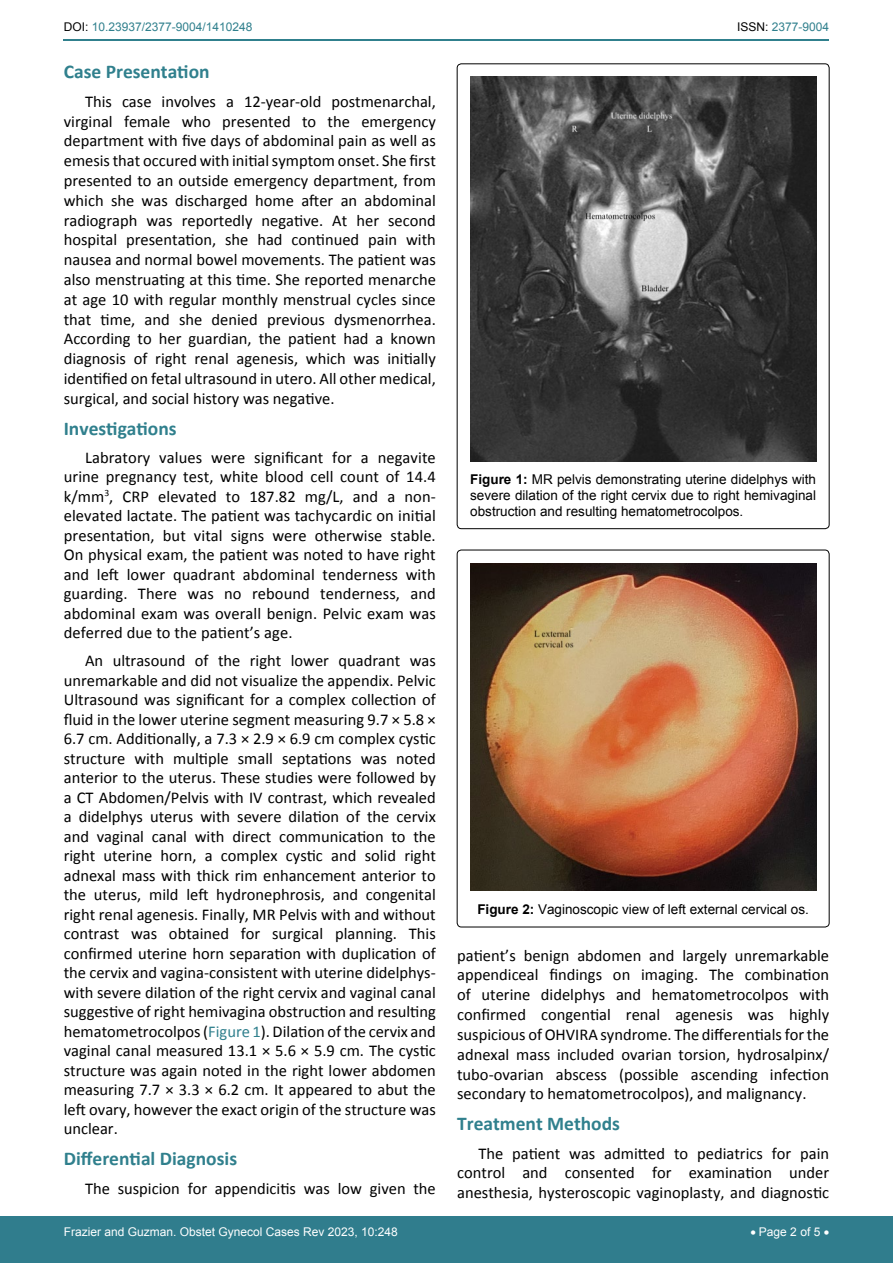
<style>
.page{position:relative;width:893px;height:1263px;background:#fff}
.page>*{position:absolute;margin:0;border:0;box-sizing:border-box;transform-origin:0 0}
.t1{font:700 19.5px "Calibri";color:#30808d}
.t2{font:16.5px/19.5px "Calibri";color:#000;text-align:justify}
.t3{font:13.5px/16.2px "Arial";color:#000;text-align:justify}
.t4{font:12px "Arial";color:#fff}
.t5{font:12px "Arial";color:#30808d}
.s1{color:#000}
.s2{color:#30808d}
.s3{font-weight:700}
</style>
<div class="page">
<hr style="left:64px;top:40px;width:765px;height:1px;background:#30808d">
<div style="left:0;top:1217px;width:893px;height:46px;background:#307d8d"></div>
<img style="left:470px;top:76px;width:346px;height:385px">
<div style="left:457px;top:550px;width:372px;height:377px;border:1px solid #000;border-radius:4px"></div>
<img style="left:470px;top:563px;width:346px;height:328px">
<p class="t5" style="left:64px;top:19px;width:190px"><span class="s1">DOI:</span> 10.23937/2377-9004/1410248</p>
<p class="t5" style="left:737px;top:19px;width:94px"><span class="s1">ISSN:</span> 2377-9004</p>
<p class="t1" style="left:64px;top:59px;width:147px">Case Presentation</p>
<p class="t2" style="left:64px;top:91px;width:374px;text-indent:21px">This case involves a 12-year-old postmenarchal, virginal female who presented to the emergency department with five days of abdominal pain as well as emesis that occured with initial symptom onset. She first presented to an outside emergency department, from which she was discharged home after an abdominal radiograph was reportedly negative. At her second hospital presentation, she had continued pain with nausea and normal bowel movements. The patient was also menstruating at this time. She reported menarche at age 10 with regular monthly menstrual cycles since that time, and she denied previous dysmenorrhea.<br>According to her guardian, the patient had a known diagnosis of right renal agenesis, which was initially identified on fetal ultrasound in utero. All other medical, surgical, and social history was negative.</p>
<p class="t1" style="left:64px;top:416px;width:114px">Investigations</p>
<p class="t2" style="left:64px;top:448px;width:374px;text-indent:21px">Labratory values were significant for a negavite urine pregnancy test, white blood cell count of 14.4 k/mm<sup>3</sup>, CRP elevated to 187.82 mg/L, and a non&shy;elevated lactate. The patient was tachycardic on initial presentation, but vital signs were otherwise stable.<br>On physical exam, the patient was noted to have right and left lower quadrant abdominal tenderness with guarding. There was no rebound tenderness, and abdominal exam was overall benign. Pelvic exam was deferred due to the patient’s age.</p>
<p class="t2" style="left:64px;top:651px;width:374px;text-indent:21px">An ultrasound of the right lower quadrant was unremarkable and did not visualize the appendix. Pelvic Ultrasound was significant for a complex collection of fluid in the lower uterine segment measuring 9.7 × 5.8 × 6.7 cm. Additionally, a 7.3 × 2.9 × 6.9 cm complex cystic structure with multiple small septations was noted anterior to the uterus. These studies were followed by a CT Abdomen/Pelvis with IV contrast, which revealed a didelphys uterus with severe dilation of the cervix and vaginal canal with direct communication to the right uterine horn, a complex cystic and solid right adnexal mass with thick rim enhancement anterior to the uterus, mild left hydronephrosis, and congenital right renal agenesis. Finally, MR Pelvis with and without contrast was obtained for surgical planning. This confirmed uterine horn separation with duplication of the cervix and vagina-consistent with uterine didelphys&shy;with severe dilation of the right cervix and vaginal canal suggestive of right hemivagina obstruction and resulting hematometrocolpos (<span class="s2">Figure 1</span>). Dilation of the cervix and vaginal canal measured 13.1 × 5.6 × 5.9 cm. The cystic structure was again noted in the right lower abdomen measuring 7.7 × 3.3 × 6.2 cm. It appeared to abut the left ovary, however the exact origin of the structure was unclear.</p>
<p class="t1" style="left:64px;top:1146px;width:175px">Differential Diagnosis</p>
<p class="t2" style="left:85px;top:1178px;width:352px">The suspicion for appendicitis was low given the</p>
<p class="t3" style="left:470px;top:471px;width:347px"><span class="s3">Figure 1:</span> MR pelvis demonstrating uterine didelphys with severe dilation of the right cervix due to right hemivaginal obstruction and resulting hematometrocolpos.</p>
<p class="t3" style="left:477px;top:901px;width:333px"><span class="s3">Figure 2:</span> Vaginoscopic view of left external cervical os.</p>
<p class="t2" style="left:457px;top:945px;width:374px">patient’s benign abdomen and largely unremarkable appendiceal findings on imaging. The combination of uterine didelphys and hematometrocolpos with confirmed congential renal agenesis was highly suspicious of OHVIRA syndrome. The differentials for the adnexal mass included ovarian torsion, hydrosalpinx/ tubo-ovarian abscess (possible ascending infection secondary to hematometrocolpos), and malignancy.</p>
<p class="t1" style="left:457px;top:1111px;width:164px">Treatment Methods</p>
<p class="t2" style="left:457px;top:1143px;width:374px;text-indent:21px">The patient was admitted to pediatrics for pain control and consented for examination under anesthesia, hysteroscopic vaginoplasty, and diagnostic</p>
<p class="t4" style="left:64px;top:1223px;width:336px">Frazier and Guzman. Obstet Gynecol Cases Rev 2023, 10:248</p>
<p class="t4" style="left:750px;top:1223px;width:80px">• Page 2 of 5 •</p>
</div>
